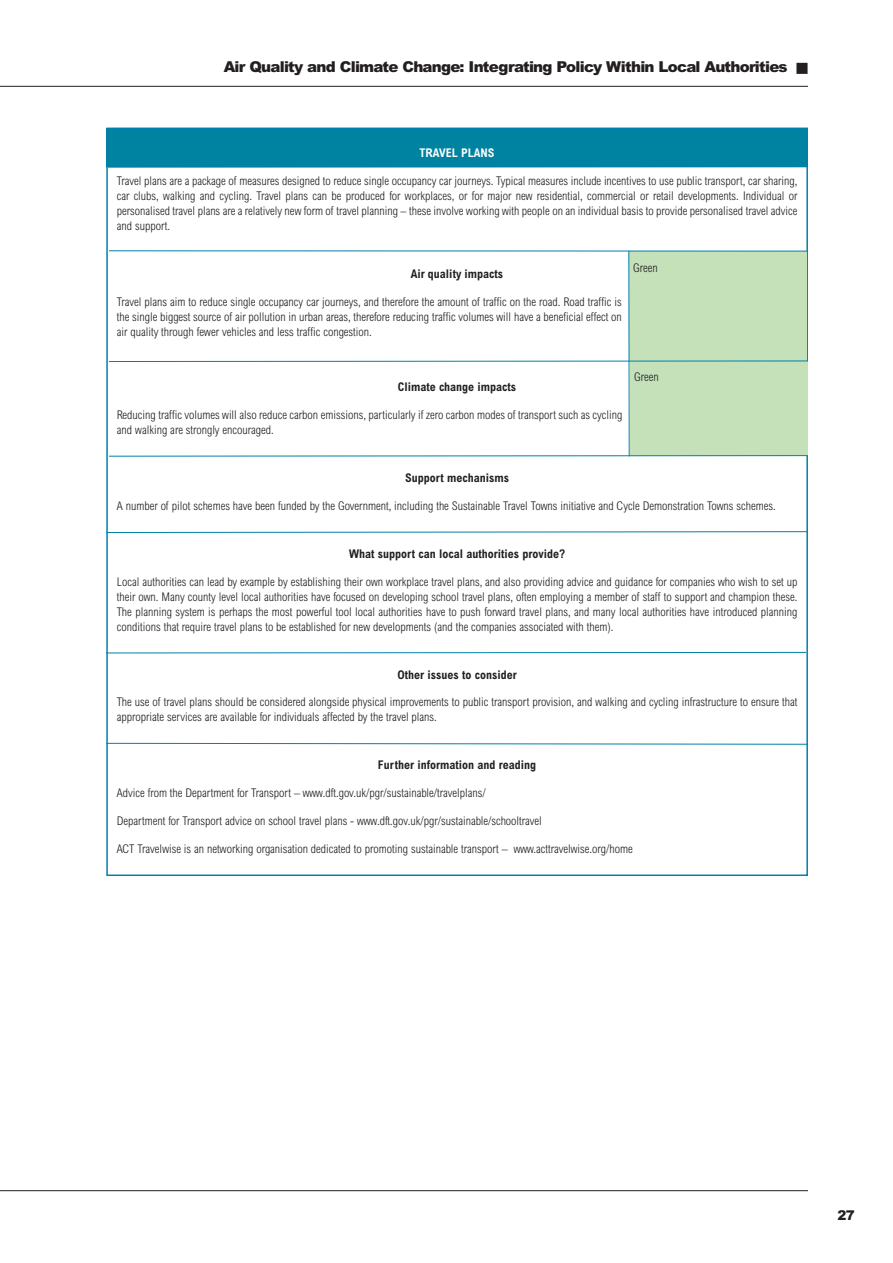
<style>
.page{position:relative;width:893px;height:1263px;background:#fff}
.page>*{position:absolute;margin:0;border:0;box-sizing:border-box;transform-origin:0 0}
.t1{font:900 15px "Arial";letter-spacing:-.05em;color:#231f20}
.t2{font:900 13.5px "Arial";color:#231f20}
.t3{font:300 condensed 12px/15px "Arial";color:#231f20;text-align:justify}
.t4{font:700 condensed 12px "Arial";color:#231f20}
.t5{font:700 condensed 12px "Arial";color:#fff}
</style>
<div class="page">
<div style="left:106px;top:128px;width:702px;height:39px;background:#0082a1"></div>
<hr style="left:0;top:1190px;width:808px;height:1px;background:#231f20">
<hr style="left:0;top:86px;width:808px;height:1px;background:#231f20">
<hr style="left:107px;top:166px;width:701px;height:2px;background:#0080a8">
<svg style="left:106px;top:531px;width:702px;height:2px"></svg>
<svg style="left:106px;top:742px;width:702px;height:3px"></svg>
<svg style="left:106px;top:652px;width:701px;height:2px"></svg>
<div style="left:630px;top:361px;width:177px;height:94px;background:#c4e1ba"></div>
<div style="left:629px;top:251px;width:178px;height:110px;background:#c4e1ba"></div>
<svg style="left:108px;top:360px;width:700px;height:2px"></svg>
<hr style="left:628px;top:251px;width:2px;height:205px;background:#0080a8">
<hr style="left:109px;top:250px;width:699px;height:1px;background:#0080a8">
<svg style="left:109px;top:455px;width:699px;height:2px"></svg>
<p class="t1" style="left:224px;top:61px;width:586px">Air Quality and Climate Change: Integrating Policy Within Local Authorities ■</p>
<p class="t5" style="left:420px;top:149px;width:76px">TRAVEL PLANS</p>
<p class="t3" style="left:117px;top:174px;width:682px">Travel plans are a package of measures designed to reduce single occupancy car journeys. Typical measures include incentives to use public transport, car sharing, car clubs, walking and cycling. Travel plans can be produced for workplaces, or for major new residential, commercial or retail developments. Individual or personalised travel plans are a relatively new form of travel planning – these involve working with people on an individual basis to provide personalised travel advice and support.</p>
<p class="t4" style="left:411px;top:269px;width:94px">Air quality impacts</p>
<p class="t3" style="left:117px;top:295px;width:506px">Travel plans aim to reduce single occupancy car journeys, and therefore the amount of traffic on the road. Road traffic is the single biggest source of air pollution in urban areas, therefore reducing traffic volumes will have a beneficial effect on air quality through fewer vehicles and less traffic congestion.</p>
<p class="t3" style="left:633px;top:261px;width:26px">Green</p>
<p class="t3" style="left:634px;top:371px;width:26px">Green</p>
<p class="t4" style="left:398px;top:383px;width:120px">Climate change impacts</p>
<p class="t3" style="left:117px;top:408px;width:507px">Reducing traffic volumes will also reduce carbon emissions, particularly if zero carbon modes of transport such as cycling and walking are strongly encouraged.</p>
<p class="t4" style="left:405px;top:473px;width:105px">Support mechanisms</p>
<p class="t3" style="left:117px;top:499px;width:660px">A number of pilot schemes have been funded by the Government, including the Sustainable Travel Towns initiative and Cycle Demonstration Towns schemes.</p>
<p class="t4" style="left:349px;top:549px;width:217px">What support can local authorities provide?</p>
<p class="t3" style="left:117px;top:575px;width:682px">Local authorities can lead by example by establishing their own workplace travel plans, and also providing advice and guidance for companies who wish to set up their own. Many county level local authorities have focused on developing school travel plans, often employing a member of staff to support and champion these.<br>The planning system is perhaps the most powerful tool local authorities have to push forward travel plans, and many local authorities have introduced planning conditions that require travel plans to be established for new developments (and the companies associated with them).</p>
<p class="t4" style="left:397px;top:670px;width:121px">Other issues to consider</p>
<p class="t3" style="left:117px;top:696px;width:682px">The use of travel plans should be considered alongside physical improvements to public transport provision, and walking and cycling infrastructure to ensure that appropriate services are available for individuals affected by the travel plans.</p>
<p class="t4" style="left:378px;top:761px;width:160px">Further information and reading</p>
<p class="t3" style="left:117px;top:786px;width:371px">Advice from the Department for Transport – www.dft.gov.uk/pgr/sustainable/travelplans/</p>
<p class="t3" style="left:117px;top:814px;width:427px">Department for Transport advice on school travel plans - www.dft.gov.uk/pgr/sustainable/schooltravel</p>
<p class="t3" style="left:117px;top:842px;width:518px">ACT Travelwise is an networking organisation dedicated to promoting sustainable transport – www.acttravelwise.org/home</p>
<p class="t2" style="left:837px;top:1210px;width:19px">27</p>
</div>
